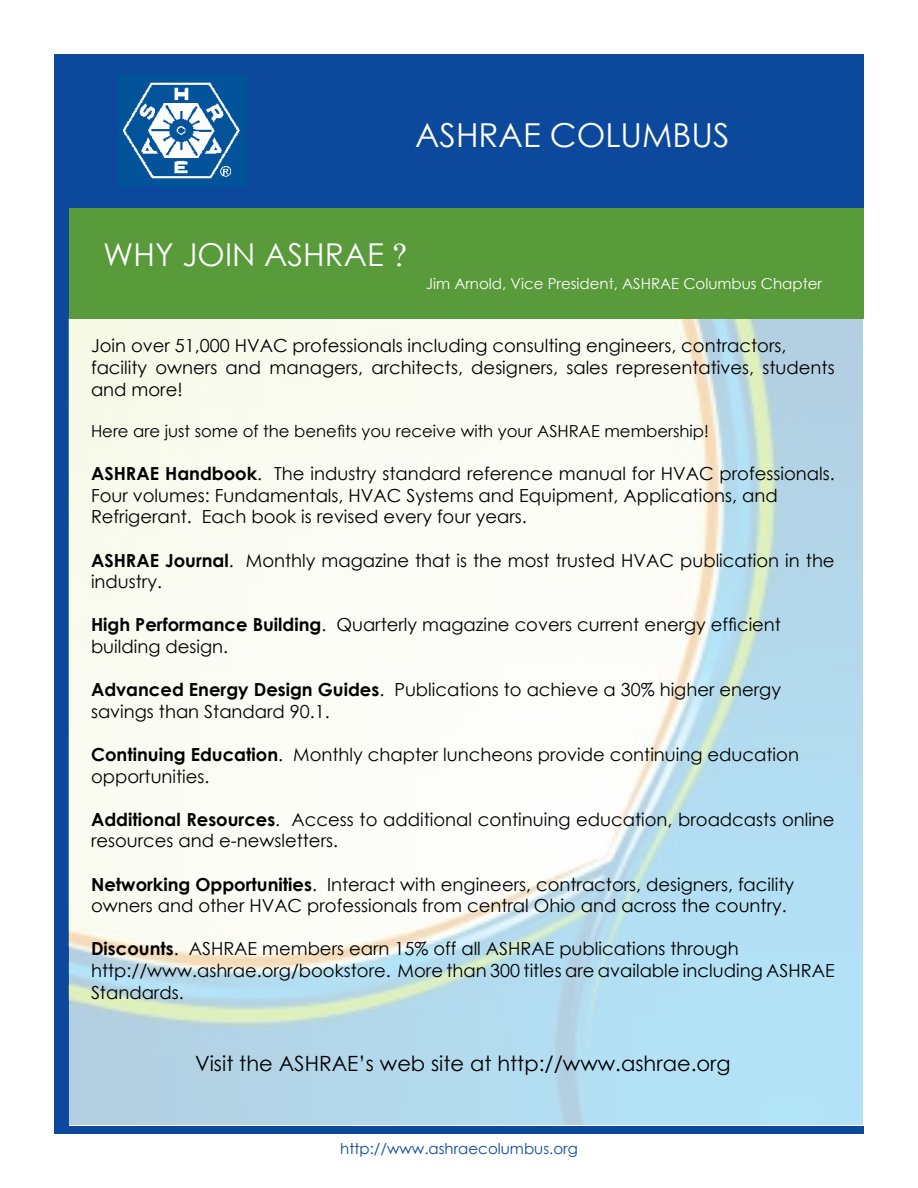
<style>
.page{position:relative;width:918px;height:1188px;background:#fff}
.page>*{position:absolute;margin:0;border:0;box-sizing:border-box;transform-origin:0 0}
.t1{font:33px "Century Gothic";color:#fff}
.t2{font:31.5px "Century Gothic";color:#fff}
.t3{font:21px "Century Gothic";color:#000}
.t4{font:18px/21.6px "Century Gothic";color:#000}
.t5{font:16.5px "Century Gothic";color:#000}
.t6{font:15px "Century Gothic";color:#fff}
.t7{font:15px "Century Gothic";color:#0c499c}
.s1{font-family:"Century Schoolbook"}
.s2{font-weight:700}
</style>
<div class="page">
<div style="left:54px;top:1126px;width:810px;height:8px;background:#0c499c"></div>
<div style="left:54px;top:209px;width:14px;height:925px;background:#0c499c"></div>
<div style="left:54px;top:54px;width:810px;height:155px;background:#0c499c"></div>
<img style="left:123px;top:82px;width:117px;height:97px">
<div style="left:118px;top:74px;width:129px;height:113px;border:1px solid #005399"></div>
<img style="left:69px;top:318px;width:794px;height:807px">
<div style="left:69px;top:208px;width:795px;height:110px;background:#599a3a"></div>
<h1 class="t1" style="left:415px;top:112px;width:316px">ASHRAE COLUMBUS</h1>
<h2 class="t2" style="left:103px;top:233px;width:305px">WHY JOIN ASHRAE <span class="s1">?</span></h2>
<p class="t6" style="left:426px;top:273px;width:398px">Jim Arnold, Vice President, ASHRAE Columbus Chapter</p>
<p class="t4" style="left:91px;top:335px;width:745px">Join over 51,000 HVAC professionals including consulting engineers, contractors, facility owners and managers, architects, designers, sales representatives, students and more!</p>
<p class="t5" style="left:91px;top:419px;width:619px">Here are just some of the benefits you receive with your ASHRAE membership!</p>
<p class="t4" style="left:91px;top:463px;width:745px"><span class="s2">ASHRAE Handbook</span>. The industry standard reference manual for HVAC professionals.<br>Four volumes: Fundamentals, HVAC Systems and Equipment, Applications, and<br>Refrigerant. Each book is revised every four years.</p>
<p class="t4" style="left:91px;top:549px;width:745px"><span class="s2">ASHRAE Journal</span>. Monthly magazine that is the most trusted HVAC publication in the industry.</p>
<p class="t4" style="left:91px;top:614px;width:692px"><span class="s2">High Performance Building</span>. Quarterly magazine covers current energy efficient building design.</p>
<p class="t4" style="left:91px;top:679px;width:692px"><span class="s2">Advanced Energy Design Guides</span>. Publications to achieve a 30% higher energy savings than Standard 90.1.</p>
<p class="t4" style="left:91px;top:743px;width:709px"><span class="s2">Continuing Education</span>. Monthly chapter luncheons provide continuing education opportunities.</p>
<p class="t4" style="left:91px;top:808px;width:745px"><span class="s2">Additional Resources</span>. Access to additional continuing education, broadcasts online resources and e-newsletters.</p>
<p class="t4" style="left:91px;top:873px;width:705px"><span class="s2">Networking Opportunities</span>. Interact with engineers, contractors, designers, facility owners and other HVAC professionals from central Ohio and across the country.</p>
<p class="t4" style="left:91px;top:938px;width:745px"><span class="s2">Discounts</span>. ASHRAE members earn 15% off all ASHRAE publications through http://www.ashrae.org/bookstore. More than 300 titles are available including ASHRAE<br>Standards.</p>
<p class="t3" style="left:195px;top:1048px;width:537px">Visit the ASHRAE’s web site at http://www.ashrae.org</p>
<p class="t7" style="left:340px;top:1138px;width:239px">http://www.ashraecolumbus.org</p>
</div>
